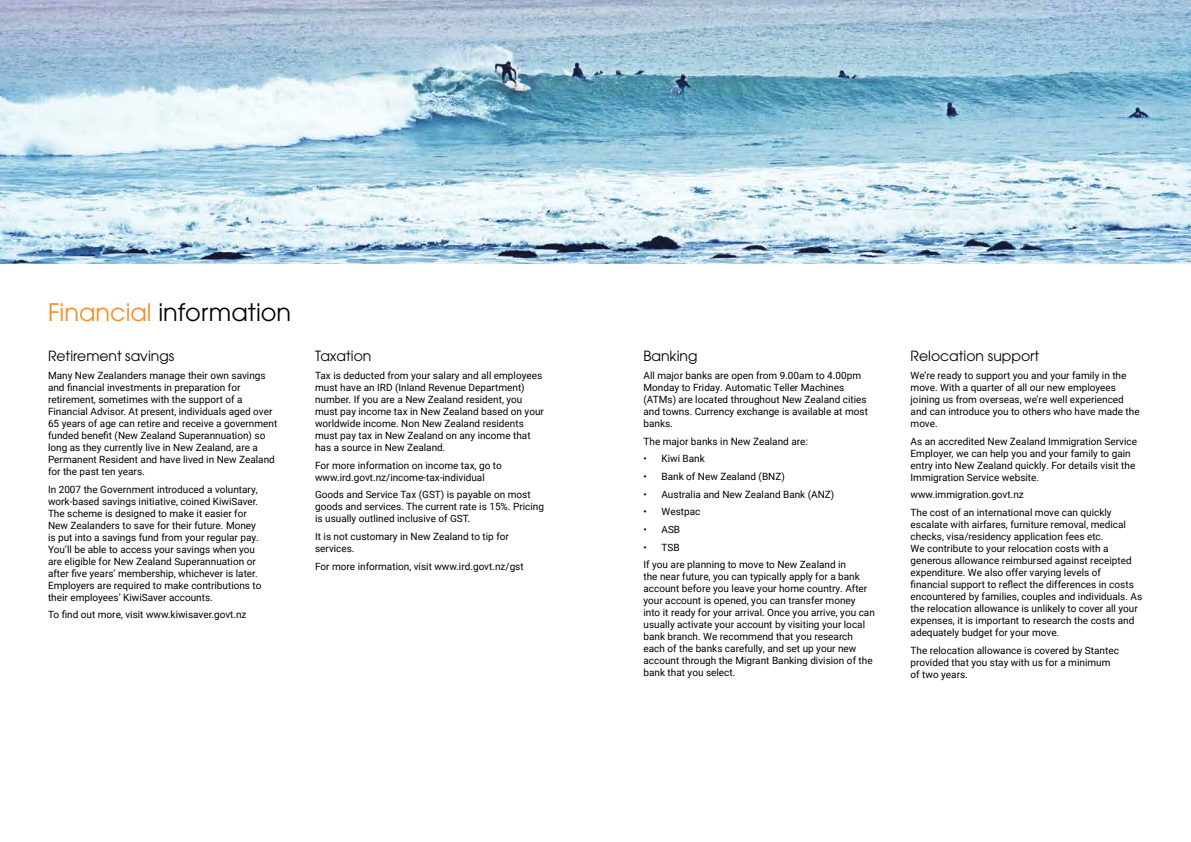
<style>
.page{position:relative;width:1191px;height:842px;background:#fff}
.page>*{position:absolute;margin:0;border:0;box-sizing:border-box;transform-origin:0 0}
.t1{font:24px "ITC Avant Garde Pro";color:#000}
.t2{font:14px "ITC Avant Garde Pro";color:#000}
.t3{font:10px/12px "Roboto";color:#000}
.s1{color:#f68b1f}
</style>
<div class="page">
<img style="left:0;top:0;width:1191px;height:264px">
<h1 class="t1" style="left:48px;top:297px;width:245px"><span class="s1">Financial</span> information</h1>
<h2 class="t2" style="left:48px;top:347px;width:128px">Retirement savings</h2>
<p class="t3" style="left:48px;top:369px;width:231px">Many New Zealanders manage their own savings and financial investments in preparation for retirement, sometimes with the support of a Financial Advisor. At present, individuals aged over 65 years of age can retire and receive a government funded benefit (New Zealand Superannuation) so long as they currently live in New Zealand, are a Permanent Resident and have lived in New Zealand for the past ten years.</p>
<p class="t3" style="left:48px;top:483px;width:215px">In 2007 the Government introduced a voluntary, work-based savings initiative, coined KiwiSaver.<br>The scheme is designed to make it easier for New Zealanders to save for their future. Money is put into a savings fund from your regular pay.<br>You’ll be able to access your savings when you are eligible for New Zealand Superannuation or after five years’ membership, whichever is later.<br>Employers are required to make contributions to their employees’ KiwiSaver accounts.</p>
<p class="t3" style="left:48px;top:608px;width:200px">To find out more, visit www.kiwisaver.govt.nz</p>
<h2 class="t2" style="left:315px;top:347px;width:58px">Taxation</h2>
<p class="t3" style="left:315px;top:369px;width:230px">Tax is deducted from your salary and all employees must have an IRD (Inland Revenue Department) number. If you are a New Zealand resident, you must pay income tax in New Zealand based on your worldwide income. Non New Zealand residents must pay tax in New Zealand on any income that has a source in New Zealand.</p>
<p class="t3" style="left:315px;top:459px;width:188px">For more information on income tax, go to www.ird.govt.nz/income-tax-individual</p>
<p class="t3" style="left:315px;top:488px;width:230px">Goods and Service Tax (GST) is payable on most goods and services. The current rate is 15%. Pricing is usually outlined inclusive of GST.</p>
<p class="t3" style="left:315px;top:530px;width:195px">It is not customary in New Zealand to tip for services.</p>
<p class="t3" style="left:315px;top:560px;width:210px">For more information, visit www.ird.govt.nz/gst</p>
<h2 class="t2" style="left:643px;top:347px;width:55px">Banking</h2>
<p class="t3" style="left:643px;top:369px;width:226px">All major banks are open from 9.00am to 4.00pm Monday to Friday. Automatic Teller Machines (ATMs) are located throughout New Zealand cities and towns. Currency exchange is available at most banks.</p>
<p class="t3" style="left:643px;top:435px;width:166px">The major banks in New Zealand are:</p>
<p class="t3" style="left:643px;top:452px;width:63px">• Kiwi Bank</p>
<p class="t3" style="left:643px;top:470px;width:143px">• Bank of New Zealand (BNZ)</p>
<p class="t3" style="left:643px;top:488px;width:192px">• Australia and New Zealand Bank (ANZ)</p>
<p class="t3" style="left:643px;top:505px;width:58px">• Westpac</p>
<p class="t3" style="left:643px;top:523px;width:38px">• ASB</p>
<p class="t3" style="left:643px;top:538px;width:204px;line-height:17.7px">• TSB<br>If you are planning to move to New Zealand in</p>
<p class="t3" style="left:643px;top:570px;width:233px">the near future, you can typically apply for a bank account before you leave your home country. After your account is opened, you can transfer money into it ready for your arrival. Once you arrive, you can usually activate your account by visiting your local bank branch. We recommend that you research each of the banks carefully, and set up your new account through the Migrant Banking division of the bank that you select.</p>
<h2 class="t2" style="left:910px;top:347px;width:130px">Relocation support</h2>
<p class="t3" style="left:910px;top:369px;width:231px">We’re ready to support you and your family in the move. With a quarter of all our new employees joining us from overseas, we’re well experienced and can introduce you to others who have made the move.</p>
<p class="t3" style="left:910px;top:435px;width:228px">As an accredited New Zealand Immigration Service Employer, we can help you and your family to gain entry into New Zealand quickly. For details visit the Immigration Service website.</p>
<p class="t3" style="left:910px;top:486px;width:203px;line-height:17.7px">www.immigration.govt.nz<br>The cost of an international move can quickly</p>
<p class="t3" style="left:910px;top:518px;width:233px">escalate with airfares, furniture removal, medical checks, visa/residency application fees etc.<br>We contribute to your relocation costs with a generous allowance reimbursed against receipted expenditure. We also offer varying levels of<br>financial support to reflect the differences in costs encountered by families, couples and individuals. As the relocation allowance is unlikely to cover all your expenses, it is important to research the costs and adequately budget for your move.</p>
<p class="t3" style="left:910px;top:644px;width:210px">The relocation allowance is covered by Stantec provided that you stay with us for a minimum of two years.</p>
</div>
